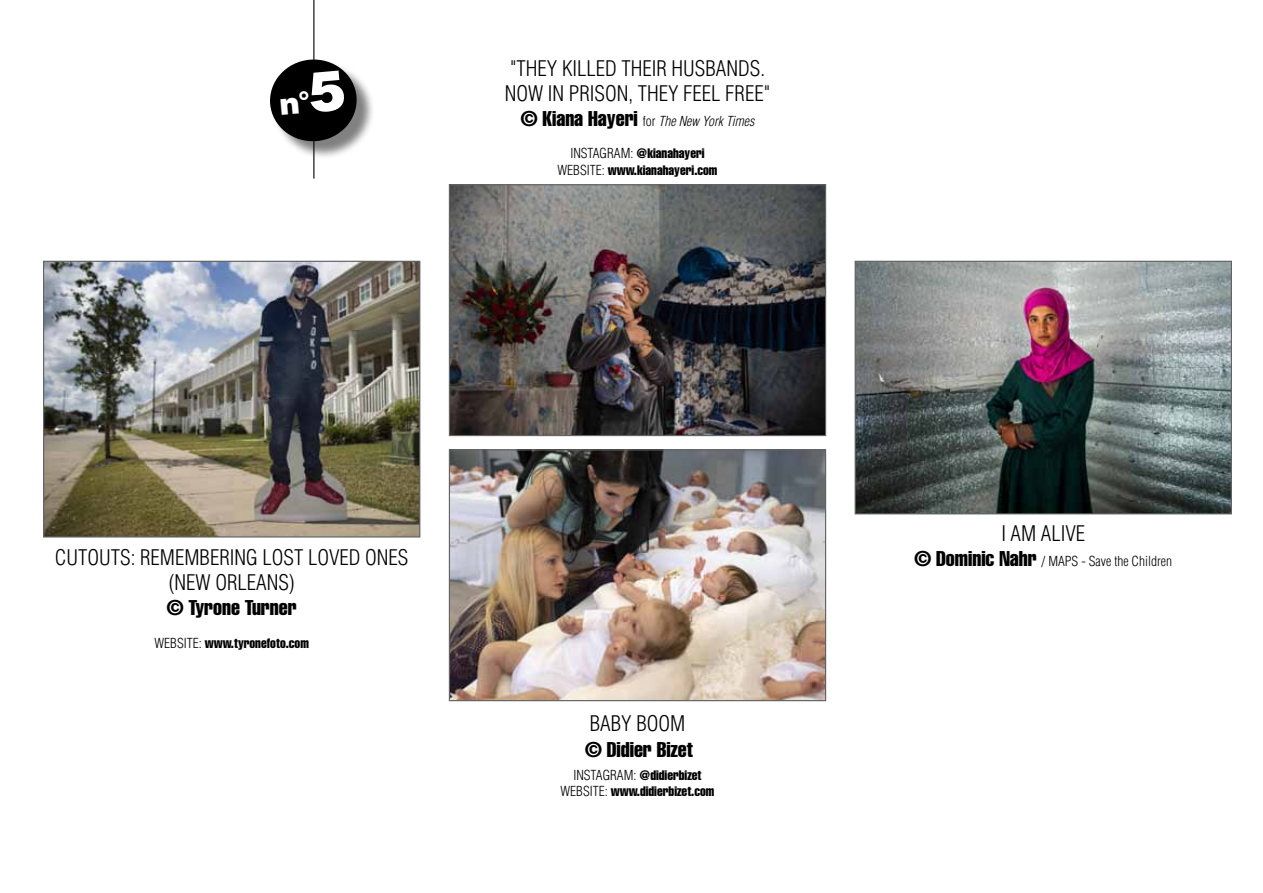
<style>
.page{position:relative;width:1263px;height:893px;background:#fff}
.page>*{position:absolute;margin:0;border:0;box-sizing:border-box;transform-origin:0 0}
.t1{font:300 condensed 21px/25.2px "Helvetica LT Std";color:#000;text-align:right}
.t2{font:21px "Helvetica LT Std Comp";color:#000}
.t3{font:13.5px/16.2px "Helvetica LT Std Comp";color:#000;text-align:center}
.t4{font:300 condensed 13.5px "Helvetica LT Std";color:#000}
.t5{font:italic 300 condensed 13.5px "Helvetica LT Std";color:#000}
.s1{font-family:"Helvetica LT Std Comp";font-weight:400;font-style:normal;font-stretch:normal;font-size:21px}
.s2{font-style:normal}
.s3{font-family:"Helvetica LT Std";font-weight:300;font-stretch:condensed}
.s4{font-family:"Helvetica LT Std Comp";font-weight:400;font-stretch:normal;font-size:21px}
</style>
<div class="page">
<hr style="left:313px;top:0;width:1px;height:179px;background:#000">
<img style="left:45px;top:263px;width:373px;height:273px">
<div style="left:43px;top:261px;width:377px;height:277px;border:1px solid #636466"></div>
<img style="left:451px;top:186px;width:373px;height:248px">
<div style="left:449px;top:184px;width:377px;height:252px;border:1px solid #636466"></div>
<img style="left:451px;top:451px;width:373px;height:248px">
<div style="left:449px;top:449px;width:377px;height:252px;border:1px solid #636466"></div>
<img style="left:857px;top:263px;width:373px;height:249px">
<div style="left:855px;top:261px;width:377px;height:253px;border:1px solid #636466"></div>
<div style="left:273px;top:62px;width:102px;height:98px;background:#000;opacity:.5"></div>
<svg style="left:270px;top:58px;width:88px;height:85px"></svg>
<h1 class="t1" style="left:505px;top:55px;width:267px">THEIR HUSBANDS.<br>NOW IN PRISON, THEY FEEL FREE"</h1>
<p class="t5" style="left:521px;top:113px;width:235px"><span class="s1">© Kiana Hayeri</span> <span class="s2">FOR</span> The New York Times</p>
<p class="t3" style="left:557px;top:145px;width:161px"><span class="s3">INSTAGRAM:</span> @kianahayeri<br><span class="s3">WEB SITE:</span> www.kianahayeri.com</p>
<h1 class="t1" style="left:510px;top:55px;width:78px">"THEY KILLED</h1>
<h1 class="t1" style="left:55px;top:545px;width:23px">CUTOUTS</h1>
<h1 class="t1" style="left:131px;top:545px;width:99px">: REMEMBERING</h1>
<h1 class="t1" style="left:263px;top:545px;width:11px">LOST</h1>
<h1 class="t1" style="left:308px;top:545px;width:100px">LOVED ONES</h1>
<h1 class="t1" style="left:169px;top:570px;width:128px">(NEW ORLEANS)</h1>
<h1 class="t2" style="left:167px;top:595px;width:132px">© Tyrone Turner</h1>
<p class="t3" style="left:154px;top:635px;width:156px"><span class="s3">WEB SITE:</span> www.tyronefoto.com</p>
<h1 class="t1" style="left:590px;top:711px;width:97px">BABY BOOM</h1>
<h1 class="t2" style="left:585px;top:736px;width:109px">© Didier Bizet</h1>
<p class="t3" style="left:560px;top:767px;width:155px"><span class="s3">INSTAGRAM:</span> @didierbizet<br><span class="s3">WEB SITE:</span> www.didierbizet.com</p>
<h1 class="t1" style="left:1001px;top:521px;width:83px">I AM ALIVE</h1>
<p class="t4" style="left:914px;top:553px;width:259px"><span class="s4">© Dominic Nahr</span> / MAPS - SAVE THE CHILDREN</p>
</div>
